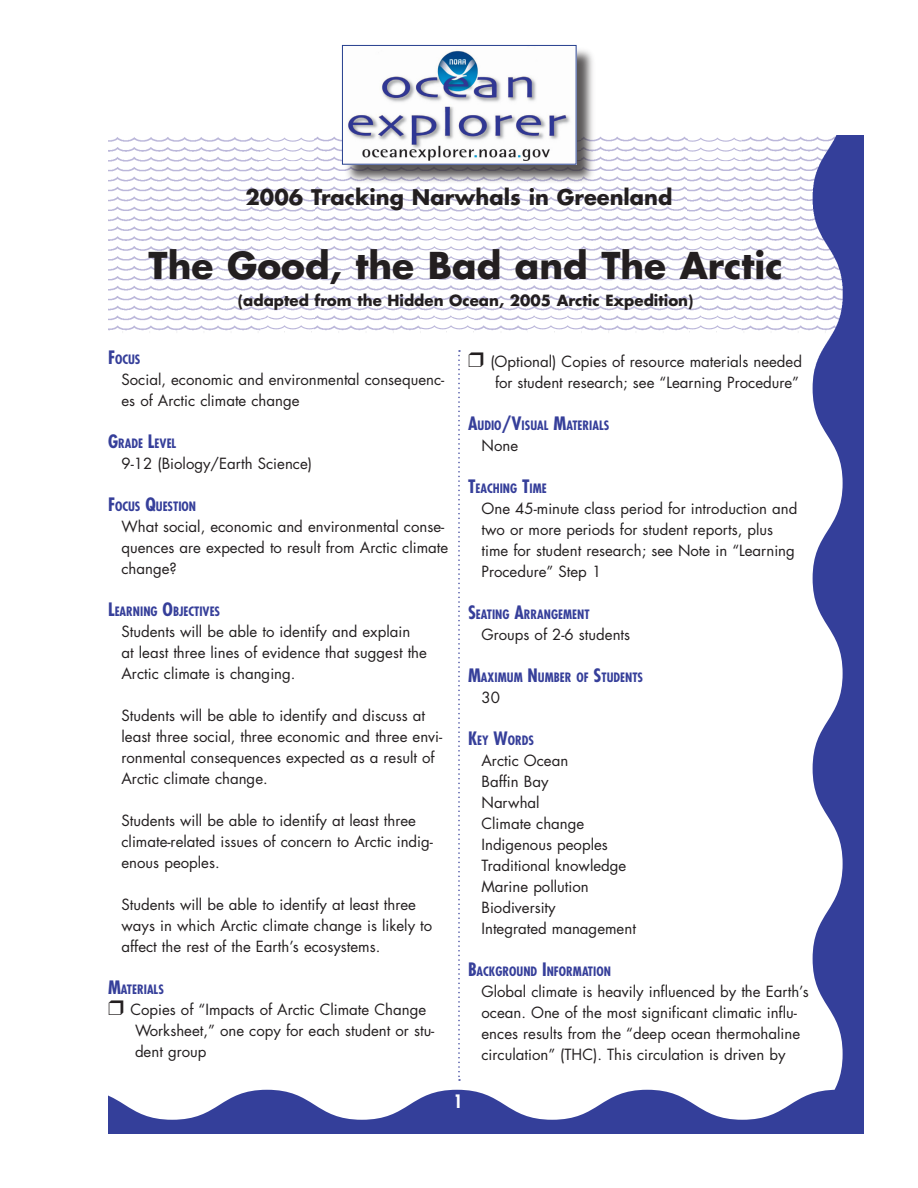
<style>
.page{position:relative;width:918px;height:1188px;background:#fff}
.page>*{position:absolute;margin:0;border:0;box-sizing:border-box;transform-origin:0 0}
.body_text_lists{font:700 36px "Futura";color:#231f20}
.body_text_lists-2{font:700 21px "Futura";color:#231f20}
.body_text_lists-3{font:15px/21px "Futura";color:#231f20}
.Materials{font:15px/21px "Futura";color:#231f20}
.body_text_lists-4{font:700 15px "Futura";color:#231f20}
.Sub_head{font:700 condensed 12.6px "Futura";color:#363f9a}
.s1{font-size:18px}
</style>
<div class="page">
<svg style="left:261px;top:256px;width:52px;height:4px"></svg>
<svg style="left:261px;top:246px;width:52px;height:4px"></svg>
<svg style="left:261px;top:217px;width:52px;height:23px"></svg>
<svg style="left:421px;top:256px;width:53px;height:4px"></svg>
<svg style="left:421px;top:246px;width:53px;height:4px"></svg>
<svg style="left:421px;top:217px;width:53px;height:23px"></svg>
<svg style="left:528px;top:256px;width:53px;height:4px"></svg>
<svg style="left:528px;top:246px;width:53px;height:4px"></svg>
<svg style="left:528px;top:217px;width:53px;height:23px"></svg>
<svg style="left:689px;top:256px;width:52px;height:4px"></svg>
<svg style="left:689px;top:246px;width:52px;height:4px"></svg>
<svg style="left:689px;top:217px;width:52px;height:23px"></svg>
<svg style="left:261px;top:137px;width:52px;height:24px"></svg>
<svg style="left:689px;top:137px;width:52px;height:24px"></svg>
<svg style="left:261px;top:318px;width:52px;height:14px"></svg>
<svg style="left:421px;top:318px;width:53px;height:14px"></svg>
<svg style="left:528px;top:318px;width:53px;height:14px"></svg>
<svg style="left:689px;top:318px;width:52px;height:14px"></svg>
<svg style="left:813px;top:369px;width:51px;height:721px;fill:#343f9a"></svg>
<img style="left:108px;top:137px;width:153px;height:196px">
<img style="left:313px;top:135px;width:108px;height:198px">
<img style="left:474px;top:186px;width:54px;height:145px">
<img style="left:581px;top:136px;width:108px;height:197px">
<img style="left:741px;top:135px;width:123px;height:234px">
<img style="left:260px;top:161px;width:55px;height:52px">
<img style="left:420px;top:183px;width:55px;height:30px">
<img style="left:527px;top:183px;width:55px;height:30px">
<img style="left:688px;top:161px;width:54px;height:52px">
<img style="left:260px;top:265px;width:55px;height:53px">
<img style="left:420px;top:265px;width:55px;height:53px">
<img style="left:527px;top:265px;width:55px;height:53px">
<img style="left:688px;top:265px;width:54px;height:53px">
<div style="left:344px;top:47px;width:253px;height:136px;background:#231f20;opacity:.75"></div>
<img style="left:344px;top:47px;width:231px;height:116px">
<div style="left:342px;top:45px;width:235px;height:120px;border:1px solid #253f8e"></div>
<svg style="left:458px;top:350px;width:2px;height:731px"></svg>
<svg style="left:108px;top:1090px;width:756px;height:44px"></svg>
<p class="body_text_lists-2" style="left:246px;top:183px;width:428px">2006 Tracking Narwhals in Greenland</p>
<p class="body_text_lists" style="left:149px;top:240px;width:636px">The Good, the Bad and The Arctic</p>
<p class="body_text_lists-4" style="left:238px;top:290px;width:457px">(adapted from the Hidden Ocean, 2005 Arctic Expedition)</p>
<p class="Sub_head" style="left:108px;top:352px;width:34px"><span class="s1">F</span>OCUS</p>
<p class="body_text_lists-3" style="left:122px;top:369px;width:324px">Social, economic and environmental consequenc&shy;es of Arctic climate change</p>
<p class="Sub_head" style="left:108px;top:436px;width:69px"><span class="s1">G</span>RADE <span class="s1">L</span>EVEL</p>
<p class="body_text_lists-3" style="left:122px;top:453px;width:192px">9-12 (Biology/Earth Science)</p>
<p class="Sub_head" style="left:108px;top:499px;width:90px"><span class="s1">F</span>OCUS <span class="s1">Q</span>UESTION</p>
<p class="body_text_lists-3" style="left:122px;top:516px;width:328px">What social, economic and environmental conse&shy;quences are expected to result from Arctic climate change?</p>
<p class="Sub_head" style="left:108px;top:604px;width:114px"><span class="s1">L</span>EARNING <span class="s1">O</span>BJECTIVES</p>
<p class="body_text_lists-3" style="left:122px;top:621px;width:307px">Students will be able to identify and explain<br>at least three lines of evidence that suggest the<br>Arctic climate is changing.</p>
<p class="body_text_lists-3" style="left:122px;top:705px;width:322px">Students will be able to identify and discuss at least three social, three economic and three envi&shy;ronmental consequences expected as a result of Arctic climate change.</p>
<p class="body_text_lists-3" style="left:122px;top:810px;width:313px">Students will be able to identify at least three climate-related issues of concern to Arctic indig&shy;enous peoples.</p>
<p class="body_text_lists-3" style="left:122px;top:894px;width:312px">Students will be able to identify at least three ways in which Arctic climate change is likely to affect the rest of the Earth’s ecosystems.</p>
<p class="Sub_head" style="left:108px;top:982px;width:57px"><span class="s1">M</span>ATERIALS</p>
<p class="Materials" style="left:135px;top:999px;width:301px;text-indent:-5px">Copies of “Impacts of Arctic Climate Change<br>Worksheet,” one copy for each student or stu&shy;dent group</p>
<p class="Materials" style="left:490px;top:351px;width:313px;text-align:center">(Optional) Copies of resource materials needed for student research; see “Learning Procedure”</p>
<p class="Sub_head" style="left:468px;top:418px;width:143px"><span class="s1">A</span>UDIO<span class="s1">/V</span>ISUAL <span class="s1">M</span>ATERIALS</p>
<p class="body_text_lists-3" style="left:482px;top:435px;width:38px">None</p>
<p class="Sub_head" style="left:468px;top:481px;width:80px"><span class="s1">T</span>EACHING <span class="s1">T</span>IME</p>
<p class="body_text_lists-3" style="left:482px;top:498px;width:317px">One 45-minute class period for introduction and two or more periods for student reports, plus time for student research; see Note in “Learning Procedure” Step 1</p>
<p class="Sub_head" style="left:468px;top:607px;width:123px"><span class="s1">S</span>EATING <span class="s1">A</span>RRANGEMENT</p>
<p class="body_text_lists-3" style="left:482px;top:624px;width:150px">Groups of 2-6 students</p>
<p class="Sub_head" style="left:468px;top:670px;width:177px"><span class="s1">M</span>AXIMUM <span class="s1">N</span>UMBER OF <span class="s1">S</span>TUDENTS</p>
<p class="body_text_lists-3" style="left:482px;top:687px;width:20px">30</p>
<p class="Sub_head" style="left:468px;top:733px;width:68px"><span class="s1">K</span>EY <span class="s1">W</span>ORDS</p>
<p class="body_text_lists-3" style="left:482px;top:750px;width:88px">Arctic Ocean</p>
<p class="body_text_lists-3" style="left:482px;top:771px;width:68px">Baffin Bay</p>
<p class="body_text_lists-3" style="left:482px;top:792px;width:60px">Narwhal</p>
<p class="body_text_lists-3" style="left:482px;top:813px;width:104px">Climate change</p>
<p class="body_text_lists-3" style="left:482px;top:834px;width:128px">Indigenous peoples</p>
<p class="body_text_lists-3" style="left:482px;top:855px;width:146px">Traditional knowledge</p>
<p class="body_text_lists-3" style="left:482px;top:876px;width:109px">Marine pollution</p>
<p class="body_text_lists-3" style="left:482px;top:897px;width:76px">Biodiversity</p>
<p class="body_text_lists-3" style="left:482px;top:918px;width:156px">Integrated management</p>
<p class="Sub_head" style="left:468px;top:964px;width:144px"><span class="s1">B</span>ACKGROUND <span class="s1">I</span>NFORMATION</p>
<p class="body_text_lists-3" style="left:482px;top:981px;width:329px">Global climate is heavily influenced by the Earth’s ocean. One of the most significant climatic influ&shy;ences results from the “deep ocean thermohaline circulation” (THC). This circulation is driven by</p>
</div>
